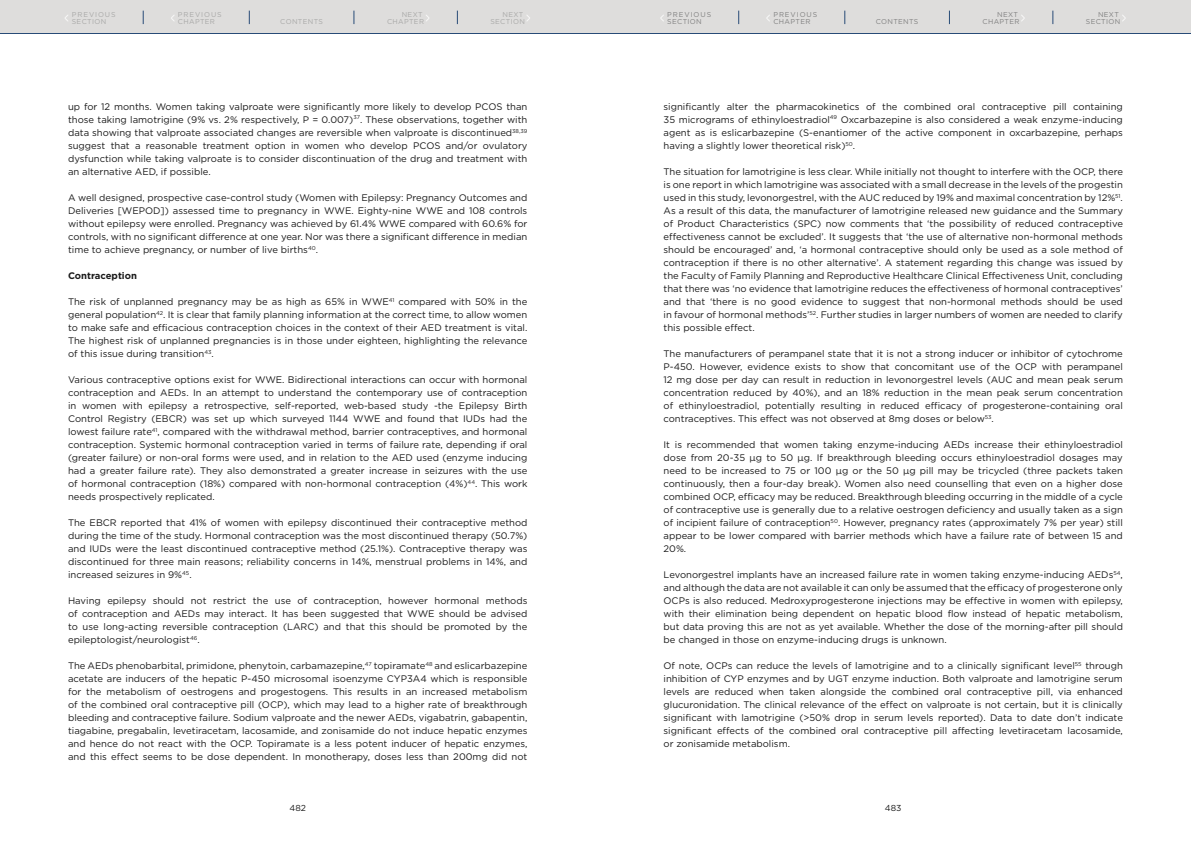
<style>
.page{position:relative;width:1191px;height:842px;background:#fff}
.page>*{position:absolute;margin:0;border:0;box-sizing:border-box;transform-origin:0 0}
.t1{font:14px "Gotham";color:#fff;scale:.5 1}
.t2{font:9.5px/13px "Gotham";color:#1a1a1a;text-align:justify}
.t3{font:700 9.5px "Gotham";color:#1a1a1a}
.t4{font:8.6px "Gotham";color:#1a1a1a}
.t5{font:7px/7px "Gotham";letter-spacing:.05em;color:#808080}
.t6{font:7px/7px "Gotham";letter-spacing:.05em;color:#a8a8a7}
.t7{font:7px/7px "Gotham";letter-spacing:.13em;color:#808080}
.t8{font:7px/7px "Gotham";letter-spacing:.13em;color:#a8a8a7}
.s1{font-size:14px;color:#fff}
</style>
<div class="page">
<div style="left:0;top:0;width:595px;height:33px;background:#dedddc"></div>
<hr style="left:0;top:33px;width:595px;height:1px;background:#284b77">
<div style="left:595px;top:0;width:596px;height:33px;background:#dedddc"></div>
<hr style="left:595px;top:33px;width:596px;height:1px;background:#284b77">
<svg style="left:143px;top:11px;width:1px;height:13px"></svg>
<svg style="left:249px;top:11px;width:1px;height:13px"></svg>
<svg style="left:354px;top:11px;width:1px;height:13px"></svg>
<svg style="left:457px;top:11px;width:1px;height:13px"></svg>
<svg style="left:738px;top:11px;width:1px;height:13px"></svg>
<svg style="left:844px;top:11px;width:1px;height:13px"></svg>
<svg style="left:949px;top:11px;width:1px;height:13px"></svg>
<svg style="left:1052px;top:11px;width:1px;height:13px"></svg>
<p class="t8" style="left:72px;top:11px;width:45px">PREVIOUS<br>SECTION</p>
<p class="t8" style="left:171px;top:11px;width:53px;text-align:center"><span class="s1">&lt;</span> PREVIOUS<br>CHAPTER</p>
<p class="t6" style="left:280px;top:18px;width:44px">CONTENTS</p>
<p class="t6" style="left:387px;top:11px;width:44px;text-indent:15px">NEXT<br>CHAPTER <sup>&gt;</sup></p>
<p class="t6" style="left:502px;top:11px;width:22px">NEXT</p>
<h1 class="t1" style="left:65px;top:9px;width:10px">&lt;</h1>
<p class="t6" style="left:490px;top:18px;width:42px">SECTION <sup>&gt;</sup></p>
<p class="t7" style="left:667px;top:11px;width:45px">PREVIOUS<br>SECTION</p>
<p class="t7" style="left:766px;top:11px;width:53px;text-align:center"><span class="s1">&lt;</span> PREVIOUS<br>CHAPTER</p>
<p class="t5" style="left:875px;top:18px;width:44px">CONTENTS</p>
<p class="t5" style="left:982px;top:11px;width:44px;text-indent:15px">NEXT<br>CHAPTER <sup>&gt;</sup></p>
<p class="t5" style="left:1086px;top:11px;width:42px;text-indent:12px">NEXT<br>SECTION <sup>&gt;</sup></p>
<p class="t2" style="left:68px;top:100px;width:461px">up for 12 months. Women taking valproate were significantly more likely to develop PCOS than those taking lamotrigine (9% vs. 2% respectively, P = 0.007)<sup>37</sup>. These observations, together with data showing that valproate associated changes are reversible when valproate is discontinued<sup>38,39 </sup>suggest that a reasonable treatment option in women who develop PCOS and/or ovulatory dysfunction while taking valproate is to consider discontinuation of the drug and treatment with an alternative AED, if possible.</p>
<p class="t2" style="left:68px;top:191px;width:461px">A well designed, prospective case-control study (Women with Epilepsy: Pregnancy Outcomes and Deliveries [WEPOD]) assessed time to pregnancy in WWE. Eighty-nine WWE and 108 controls without epilepsy were enrolled. Pregnancy was achieved by 61.4% WWE compared with 60.6% for controls, with no significant difference at one year. Nor was there a significant difference in median time to achieve pregnancy, or number of live births<sup>40</sup>.</p>
<p class="t3" style="left:68px;top:269px;width:70px">Contraception</p>
<p class="t2" style="left:68px;top:295px;width:461px">The risk of unplanned pregnancy may be as high as 65% in WWE<sup>41</sup> compared with 50% in the general population<sup>42</sup>. It is clear that family planning information at the correct time, to allow women to make safe and efficacious contraception choices in the context of their AED treatment is vital.<br>The highest risk of unplanned pregnancies is in those under eighteen, highlighting the relevance of this issue during transition<sup>43</sup>.</p>
<p class="t2" style="left:68px;top:373px;width:461px">Various contraceptive options exist for WWE. Bidirectional interactions can occur with hormonal contraception and AEDs. In an attempt to understand the contemporary use of contraception in women with epilepsy a retrospective, self-reported, web-based study -the Epilepsy Birth Control Registry (EBCR) was set up which surveyed 1144 WWE and found that IUDs had the lowest failure rate<sup>41</sup>, compared with the withdrawal method, barrier contraceptives, and hormonal contraception. Systemic hormonal contraception varied in terms of failure rate, depending if oral (greater failure) or non-oral forms were used, and in relation to the AED used (enzyme inducing had a greater failure rate). They also demonstrated a greater increase in seizures with the use of hormonal contraception (18%) compared with non-hormonal contraception (4%)<sup>44</sup>. This work needs prospectively replicated.</p>
<p class="t2" style="left:68px;top:516px;width:461px">The EBCR reported that 41% of women with epilepsy discontinued their contraceptive method during the time of the study. Hormonal contraception was the most discontinued therapy (50.7%) and IUDs were the least discontinued contraceptive method (25.1%). Contraceptive therapy was discontinued for three main reasons; reliability concerns in 14%, menstrual problems in 14%, and increased seizures in 9%<sup>45</sup>.</p>
<p class="t2" style="left:68px;top:594px;width:461px">Having epilepsy should not restrict the use of contraception, however hormonal methods of contraception and AEDs may interact. It has been suggested that WWE should be advised to use long-acting reversible contraception (LARC) and that this should be promoted by the epileptologist/neurologist<sup>46</sup>.</p>
<p class="t2" style="left:68px;top:659px;width:461px">The AEDs phenobarbital, primidone, phenytoin, carbamazepine,<sup>47</sup> topiramate<sup>48</sup> and eslicarbazepine acetate are inducers of the hepatic P-450 microsomal isoenzyme CYP3A4 which is responsible for the metabolism of oestrogens and progestogens. This results in an increased metabolism of the combined oral contraceptive pill (OCP), which may lead to a higher rate of breakthrough bleeding and contraceptive failure. Sodium valproate and the newer AEDs, vigabatrin, gabapentin, tiagabine, pregabalin, levetiracetam, lacosamide, and zonisamide do not induce hepatic enzymes and hence do not react with the OCP. Topiramate is a less potent inducer of hepatic enzymes, and this effect seems to be dose dependent. In monotherapy, doses less than 200mg did not</p>
<p class="t2" style="left:663px;top:100px;width:461px">significantly alter the pharmacokinetics of the combined oral contraceptive pill containing 35 micrograms of ethinyloestradiol<sup>49</sup> Oxcarbazepine is also considered a weak enzyme-inducing agent as is eslicarbazepine (S-enantiomer of the active component in oxcarbazepine, perhaps having a slightly lower theoretical risk)<sup>50</sup>.</p>
<p class="t2" style="left:663px;top:165px;width:461px">The situation for lamotrigine is less clear. While initially not thought to interfere with the OCP, there is one report in which lamotrigine was associated with a small decrease in the levels of the progestin used in this study, levonorgestrel, with the AUC reduced by 19% and maximal concentration by 12%<sup>51</sup>.<br>As a result of this data, the manufacturer of lamotrigine released new guidance and the Summary of Product Characteristics (SPC) now comments that ‘the possibility of reduced contraceptive effectiveness cannot be excluded’. It suggests that ‘the use of alternative non-hormonal methods should be encouraged’ and, ‘a hormonal contraceptive should only be used as a sole method of contraception if there is no other alternative’. A statement regarding this change was issued by the Faculty of Family Planning and Reproductive Healthcare Clinical Effectiveness Unit, concluding that there was ‘no evidence that lamotrigine reduces the effectiveness of hormonal contraceptives’ and that ‘there is no good evidence to suggest that non-hormonal methods should be used in favour of hormonal methods’<sup>52</sup>. Further studies in larger numbers of women are needed to clarify this possible effect.</p>
<p class="t2" style="left:663px;top:347px;width:461px">The manufacturers of perampanel state that it is not a strong inducer or inhibitor of cytochrome P-450. However, evidence exists to show that concomitant use of the OCP with perampanel 12 mg dose per day can result in reduction in levonorgestrel levels (AUC and mean peak serum concentration reduced by 40%), and an 18% reduction in the mean peak serum concentration of ethinyloestradiol, potentially resulting in reduced efficacy of progesterone-containing oral contraceptives. This effect was not observed at 8mg doses or below<sup>53</sup>.</p>
<p class="t2" style="left:663px;top:438px;width:461px">It is recommended that women taking enzyme-inducing AEDs increase their ethinyloestradiol dose from 20-35 µg to 50 µg. If breakthrough bleeding occurs ethinyloestradiol dosages may need to be increased to 75 or 100 µg or the 50 µg pill may be tricycled (three packets taken continuously, then a four-day break). Women also need counselling that even on a higher dose combined OCP, efficacy may be reduced. Breakthrough bleeding occurring in the middle of a cycle of contraceptive use is generally due to a relative oestrogen deficiency and usually taken as a sign of incipient failure of contraception<sup>50</sup>. However, pregnancy rates (approximately 7% per year) still appear to be lower compared with barrier methods which have a failure rate of between 15 and 20%.</p>
<p class="t2" style="left:663px;top:568px;width:461px">Levonorgestrel implants have an increased failure rate in women taking enzyme-inducing AEDs<sup>54</sup>, and although the data are not available it can only be assumed that the efficacy of progesterone only OCPs is also reduced. Medroxyprogesterone injections may be effective in women with epilepsy, with their elimination being dependent on hepatic blood flow instead of hepatic metabolism, but data proving this are not as yet available. Whether the dose of the morning-after pill should be changed in those on enzyme-inducing drugs is unknown.</p>
<p class="t2" style="left:663px;top:659px;width:461px">Of note, OCPs can reduce the levels of lamotrigine and to a clinically significant level<sup>55</sup> through inhibition of CYP enzymes and by UGT enzyme induction. Both valproate and lamotrigine serum levels are reduced when taken alongside the combined oral contraceptive pill, via enhanced glucuronidation. The clinical relevance of the effect on valproate is not certain, but it is clinically significant with lamotrigine (&gt;50% drop in serum levels reported). Data to date don’t indicate significant effects of the combined oral contraceptive pill affecting levetiracetam lacosamide, or zonisamide metabolism.</p>
<p class="t4" style="left:289px;top:803px;width:18px">482</p>
<p class="t4" style="left:885px;top:803px;width:18px">483</p>
</div>
